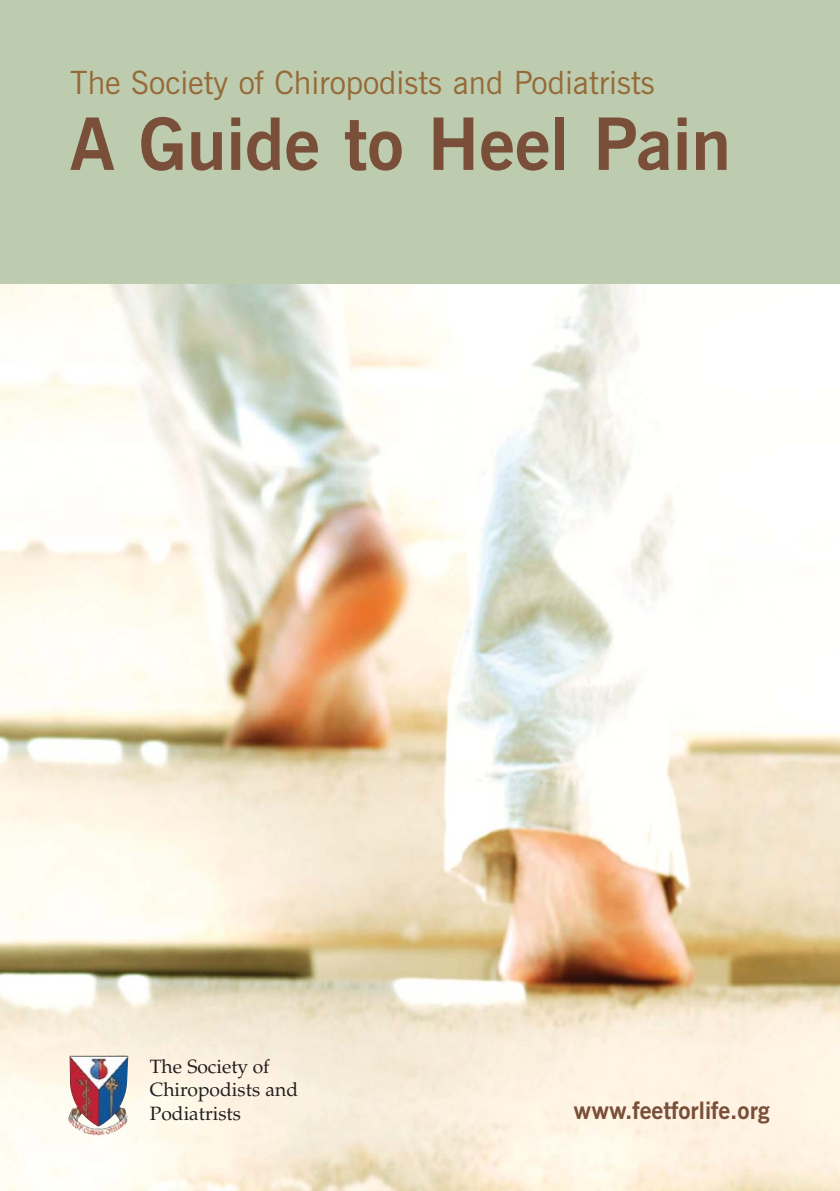
<style>
.page{position:relative;width:840px;height:1191px;background:#fff}
.page>*{position:absolute;margin:0;border:0;box-sizing:border-box;transform-origin:0 0}
.t1{font:700 72px "News Gothic BT";color:#7a4f39}
.t2{font:32px "News Gothic BT";color:#966a38}
.t3{font:700 24px "News Gothic BT";color:#7a4f39}
.t4{font:19.2px/23.4px "Palatino";color:#231f20}
</style>
<div class="page">
<img style="left:0;top:284px;width:839px;height:907px">
<div style="left:0;top:1px;width:839px;height:283px;background:#bdcbae"></div>
<img style="left:68px;top:1055px;width:60px;height:80px">
<p class="t2" style="left:70px;top:71px;width:586px">The Society of Chiropodists and Podiatrists</p>
<h1 class="t1" style="left:70px;top:118px;width:662px">A Guide to Heel Pain</h1>
<p class="t4" style="left:150px;top:1056px;width:150px">The Society of<br>Chiropodists and<br>Podiatrists</p>
<p class="t3" style="left:573px;top:1102px;width:198px">www.feetforlife.org</p>
</div>
